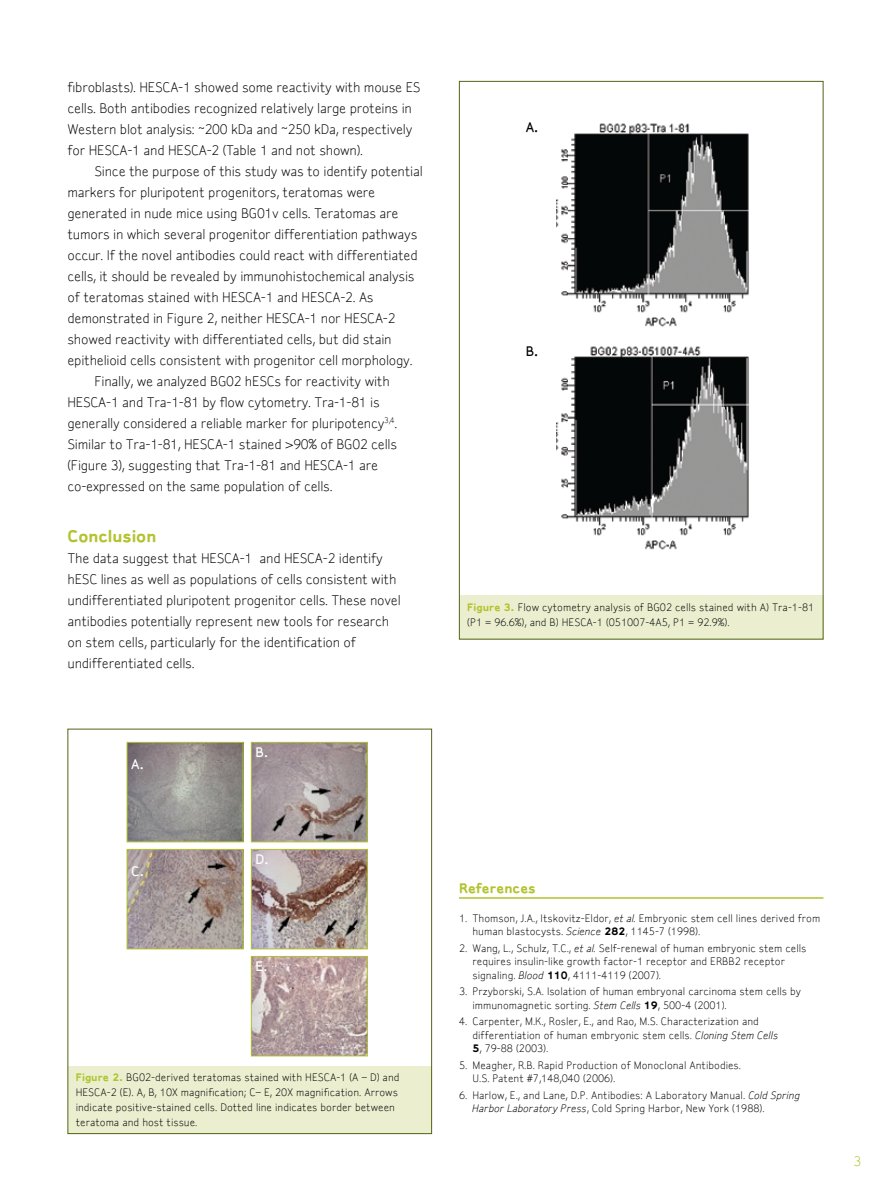
<style>
.page{position:relative;width:891px;height:1188px;background:#fff}
.page>*{position:absolute;margin:0;border:0;box-sizing:border-box;transform-origin:0 0}
.t1{font:700 16.5px "Millipore Sylvia XO";color:#b2c32e}
.t2{font:13.5px/21px "Millipore Sylvia XO";letter-spacing:-.02em;color:#000}
.t3{font:500 13.5px "Millipore Sylvia XO";color:#fff}
.t4{font:700 13.5px "Millipore Sylvia XO";color:#b2c32e}
.t5{font:500 13.5px "Millipore Sylvia XO";color:#000}
.t6{font:13.5px "Millipore Sylvia XO";color:#b2c32e}
.t7{font:10.5px/13.5px "Millipore Sylvia XO";color:#000}
.s1{font-weight:700;color:#b2c32e}
.s2{font-style:italic}
.s3{font-weight:700}
</style>
<div class="page">
<div style="left:460px;top:596px;width:364px;height:44px;background:#ebefd0"></div>
<img style="left:557px;top:123px;width:192px;height:204px">
<img style="left:557px;top:346px;width:192px;height:204px">
<div style="left:68px;top:1066px;width:364px;height:68px;background:#ebefd0"></div>
<div style="left:68px;top:729px;width:364px;height:405px;border:1px solid #526417"></div>
<img style="left:129px;top:744px;width:112px;height:96px">
<div style="left:127px;top:742px;width:116px;height:100px;border:1px solid #b2c32e"></div>
<img style="left:253px;top:744px;width:113px;height:96px">
<div style="left:251px;top:742px;width:117px;height:100px;border:1px solid #b2c32e"></div>
<img style="left:129px;top:851px;width:112px;height:96px">
<div style="left:127px;top:849px;width:116px;height:100px;border:1px solid #b2c32e"></div>
<img style="left:253px;top:851px;width:113px;height:96px">
<div style="left:251px;top:849px;width:117px;height:100px;border:1px solid #b2c32e"></div>
<img style="left:253px;top:958px;width:113px;height:96px">
<div style="left:251px;top:956px;width:117px;height:100px;border:1px solid #b2c32e"></div>
<hr style="left:459px;top:897px;width:365px;height:2px;background:#b2c32e">
<p class="t2" style="left:67px;top:76px;width:355px">fibroblasts). HESCA-1 showed some reactivity with mouse ES cells. Both antibodies recognized relatively large proteins in Western blot analysis: ~200 kDa and ~250 kDa, respectively for HESCA-1 and HESCA-2 (Table 1 and not shown).</p>
<p class="t2" style="left:94px;top:160px;width:330px">Since the purpose of this study was to identify potential</p>
<p class="t2" style="left:67px;top:181px;width:309px">markers for pluripotent progenitors, teratomas were</p>
<p class="t2" style="left:67px;top:202px;width:333px">generated in nude mice using BG01v cells. Teratomas are</p>
<p class="t2" style="left:67px;top:223px;width:351px">tumors in which several progenitor differentiation pathways</p>
<p class="t2" style="left:67px;top:244px;width:352px">occur. If the novel antibodies could react with differentiated</p>
<p class="t2" style="left:67px;top:265px;width:349px">cells, it should be revealed by immunohistochemical analysis</p>
<p class="t2" style="left:67px;top:286px;width:308px">of teratomas stained with HESCA-1 and HESCA-2. As</p>
<p class="t2" style="left:67px;top:307px;width:330px">demonstrated in Figure 2, neither HESCA-1 nor HESCA-2</p>
<p class="t2" style="left:67px;top:328px;width:326px">showed reactivity with differentiated cells, but did stain</p>
<p class="t2" style="left:67px;top:349px;width:347px">epithelioid cells consistent with progenitor cell morphology.</p>
<p class="t2" style="left:94px;top:370px;width:297px">Finally, we analyzed BG02 hESCs for reactivity with</p>
<p class="t2" style="left:67px;top:391px;width:314px">HESCA-1 and Tra-1-81 by flow cytometry. Tra-1-81 is</p>
<p class="t2" style="left:67px;top:412px;width:331px">generally considered a reliable marker for pluripotency<sup>3,4</sup>.</p>
<p class="t2" style="left:67px;top:433px;width:331px">Similar to Tra-1-81, HESCA-1 stained &gt;90% of BG02 cells</p>
<p class="t2" style="left:67px;top:454px;width:312px">(Figure 3), suggesting that Tra-1-81 and HESCA-1 are</p>
<p class="t2" style="left:67px;top:475px;width:267px">co-expressed on the same population of cells.</p>
<p class="t1" style="left:68px;top:526px;width:90px">Conclusion</p>
<p class="t2" style="left:68px;top:548px;width:335px">The data suggest that HESCA-1 and HESCA-2 identify hESC lines as well as populations of cells consistent with undifferentiated pluripotent progenitor cells. These novel antibodies potentially represent new tools for research on stem cells, particularly for the identification of undifferentiated cells.</p>
<p class="t3" style="left:131px;top:757px;width:14px">A.</p>
<p class="t3" style="left:131px;top:864px;width:14px">C.</p>
<p class="t3" style="left:256px;top:744px;width:14px">B.</p>
<p class="t3" style="left:256px;top:851px;width:15px">D.</p>
<p class="t3" style="left:256px;top:958px;width:13px">E.</p>
<p class="t7" style="left:76px;top:1070px;width:325px;line-height:15px"><span class="s1">Figure 2.</span> BG02-derived teratomas stained with HESCA-1 (A – D) and HESCA-2 (E). A, B, 10X magnification; C– E, 20X magnification. Arrows indicate positive-stained cells. Dotted line indicates border between teratoma and host tissue.</p>
<p class="t5" style="left:526px;top:120px;width:14px">A.</p>
<p class="t5" style="left:526px;top:344px;width:14px">B.</p>
<p class="t7" style="left:467px;top:600px;width:348px;line-height:15px"><span class="s1">Figure 3.</span> Flow cytometry analysis of BG02 cells stained with A) Tra-1-81 (P1 = 96.6%), and B) HESCA-1 (051007-4A5, P1 = 92.9%).</p>
<p class="t4" style="left:459px;top:879px;width:78px">References</p>
<p class="t7" style="left:473px;top:911px;width:349px;text-indent:-14px">1. Thomson, J.A., Itskovitz-Eldor, <span class="s2">et al.</span> Embryonic stem cell lines derived from human blastocysts. <span class="s2">Science</span> <span class="s3">282</span>, 1145-7 (1998).</p>
<p class="t7" style="left:473px;top:941px;width:335px;text-indent:-14px">2. Wang, L., Schulz, T.C., <span class="s2">et al.</span> Self-renewal of human embryonic stem cells requires insulin-like growth factor-1 receptor and ERBB2 receptor signaling. <span class="s2">Blood</span> <span class="s3">110</span>, 4111-4119 (2007).</p>
<p class="t7" style="left:473px;top:985px;width:330px;text-indent:-14px">3. Przyborski, S.A. Isolation of human embryonal carcinoma stem cells by immunomagnetic sorting. <span class="s2">Stem Cells</span> <span class="s3">19</span>, 500-4 (2001).</p>
<p class="t7" style="left:473px;top:1015px;width:307px;text-indent:-14px">4. Carpenter, M.K., Rosler, E., and Rao, M.S. Characterization and differentiation of human embryonic stem cells. <span class="s2">Cloning Stem Cells<br></span><span class="s3">5</span>, 79-88 (2003).</p>
<p class="t7" style="left:473px;top:1058px;width:270px;text-indent:-14px">5. Meagher, R.B. Rapid Production of Monoclonal Antibodies.<br>U.S. Patent #7,148,040 (2006).</p>
<p class="t7" style="left:473px;top:1088px;width:329px;text-indent:-14px">6. Harlow, E., and Lane, D.P. Antibodies: A Laboratory Manual. <span class="s2">Cold Spring<br>Harbor Laboratory Press</span>, Cold Spring Harbor, New York (1988).</p>
<p class="t6" style="left:853px;top:1154px;width:9px">3</p>
</div>
